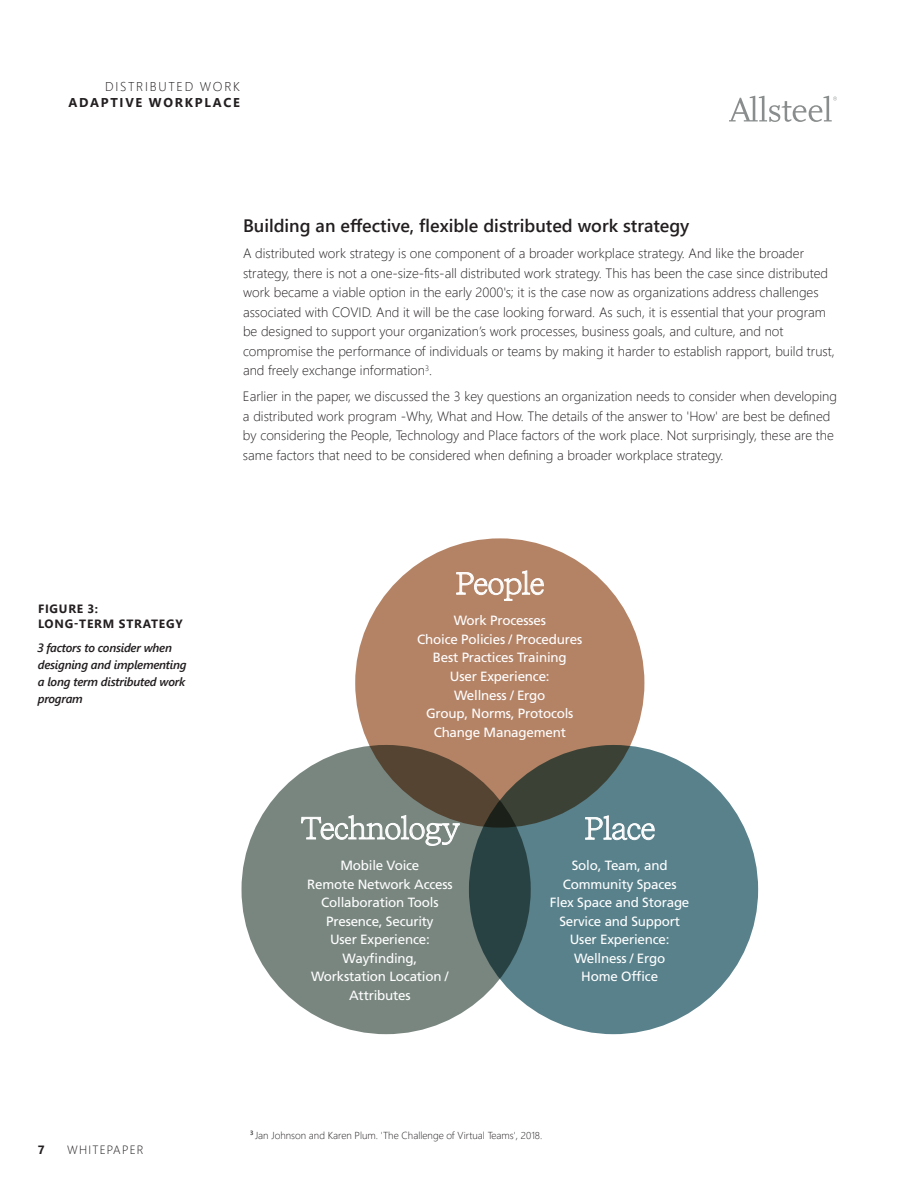
<style>
.page{position:relative;width:918px;height:1188px;background:#fff}
.page>*{position:absolute;margin:0;border:0;box-sizing:border-box;transform-origin:0 0}
.t1{font:300 30.9px "Recife Text";letter-spacing:-.03em;color:#fff}
.t2{font:600 18px "Segoe UI";color:#231f20}
.t3{font:300 13.5px/19.5px "Segoe UI";color:#231f20}
.t4{font:13.35px/18.6px "Frutiger LT Pro";letter-spacing:-.015em;color:#fff;text-align:center}
.t5{font:700 12.75px "Segoe UI";letter-spacing:.135em;color:#231f20}
.t6{font:300 12.75px "Segoe UI";letter-spacing:.135em;color:#231f20}
.t7{font:italic 600 12px/17.2px "Segoe UI";letter-spacing:-.02em;color:#231f20}
.t8{font:700 12px/15px "Segoe UI";letter-spacing:.065em;color:#231f20}
.t9{font:300 12px "Segoe UI";letter-spacing:.1em;color:#231f20}
.t10{font:300 10.2px "Segoe UI";color:#231f20}
</style>
<div class="page">
<svg style="left:729px;top:96px;width:108px;height:26px"></svg>
<div style="left:241px;top:745px;width:290px;height:289px;background:#798680;border-radius:50%"></div>
<svg style="left:355px;top:538px;width:289px;height:290px;fill:#b48366"></svg>
<svg style="left:469px;top:745px;width:289px;height:289px;fill:#58818b"></svg>
<svg style="left:301px;top:815px;width:159px;height:31px"></svg>
<svg style="left:456px;top:571px;width:88px;height:30px"></svg>
<svg style="left:585px;top:816px;width:69px;height:24px"></svg>
<p class="t6" style="left:105px;top:77px;width:136px">DISTRIBUTED WORK</p>
<p class="t5" style="left:69px;top:92px;width:173px">ADAPTIVE WORKPLACE</p>
<h2 class="t2" style="left:243px;top:211px;width:448px">Building an effective, flexible distributed work strategy</h2>
<p class="t3" style="left:243px;top:243px;width:593px">A distributed work strategy is one component of a broader workplace strategy. And like the broader strategy, there is not a one-size-fits-all distributed work strategy. This has been the case since distributed work became a viable option in the early 2000's; it is the case now as organizations address challenges associated with COVID. And it will be the case looking forward. As such, it is essential that your program be designed to support your organization’s work processes, business goals, and culture, and not compromise the performance of individuals or teams by making it harder to establish rapport, build trust, and freely exchange information<sup>3</sup>.</p>
<p class="t3" style="left:243px;top:386px;width:595px">Earlier in the paper, we discussed the 3 key questions an organization needs to consider when developing a distributed work program -Why, What and How. The details of the answer to 'How' are best be defined by considering the People, Technology and Place factors of the work place. Not surprisingly, these are the same factors that need to be considered when defining a broader workplace strategy.</p>
<p class="t8" style="left:38px;top:601px;width:146px">FIGURE 3:<br>LONG-TERM STRATEGY</p>
<p class="t7" style="left:38px;top:638px;width:150px">3 factors to consider when designing and implementing a long term distributed work program</p>
<p class="t8" style="left:38px;top:1142px;width:8px">7</p>
<p class="t9" style="left:67px;top:1140px;width:78px">WHITEPAPER</p>
<h1 class="t1" style="left:455px;top:561px;width:91px">People</h1>
<p class="t4" style="left:417px;top:612px;width:167px">Work Processes<br>Choice Policies / Procedures<br>Best Practices Training<br>User Experience:<br>Wellness / Ergo<br>Group, Norms, Protocols<br>Change Management</p>
<h1 class="t1" style="left:300px;top:806px;width:161px">Technology</h1>
<p class="t4" style="left:307px;top:856px;width:147px">Mobile Voice<br>Remote Network Access<br>Collaboration Tools<br>Presence, Security<br>User Experience:<br>Wayfinding,<br>Workstation Location /<br>Attributes</p>
<h1 class="t1" style="left:584px;top:806px;width:73px">Place</h1>
<p class="t4" style="left:550px;top:856px;width:141px">Solo, Team, and<br>Community Spaces<br>Flex Space and Storage<br>Service and Support<br>User Experience:<br>Wellness / Ergo<br>Home Office</p>
<p class="t10" style="left:250px;top:1127px;width:294px"><sup>3</sup> Jan Johnson and Karen Plum. 'The Challenge of Virtual Teams', 2018.</p>
</div>
